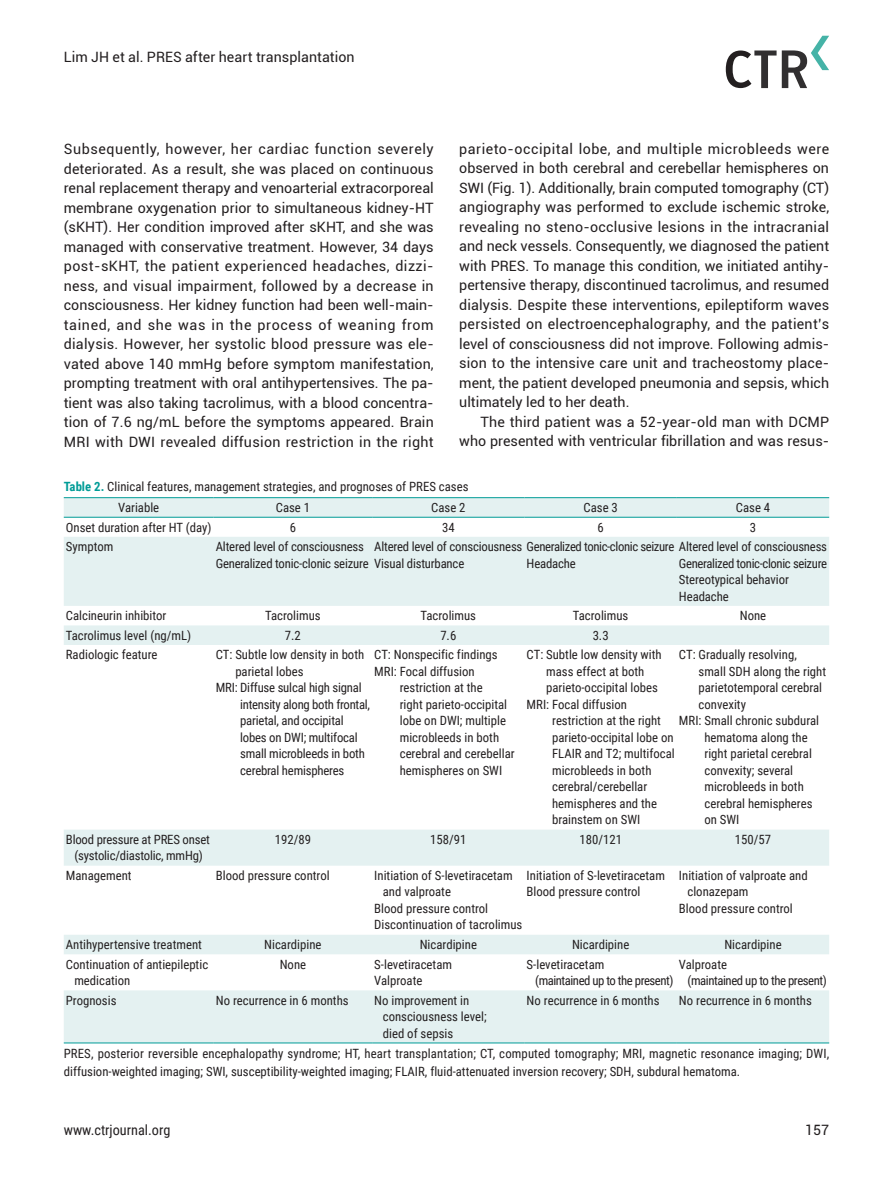
<style>
.page{position:relative;width:893px;height:1191px;background:#fff}
.page>*{position:absolute;margin:0;border:0;box-sizing:border-box;transform-origin:0 0}
.t1{font:14.25px/19.5px "Roboto";color:#231f20;text-align:justify}
.t2{font:14.25px "Roboto Condensed";color:#231f20}
.t3{font:12.75px/16.5px "Roboto Condensed";color:#231f20}
.t4{font:12.75px/16.5px "Roboto Condensed";letter-spacing:-.035em;color:#231f20}
.t5{font:12.75px "Roboto Condensed";letter-spacing:-.02em;color:#231f20}
.s1{font-weight:700;color:#009c97}
</style>
<div class="page">
<svg style="left:726px;top:36px;width:103px;height:52px"></svg>
<svg style="left:64px;top:498px;width:765px;height:544px"></svg>
<hr style="left:64px;top:497px;width:150px;height:1px;background:#009c97">
<hr style="left:214px;top:497px;width:158px;height:1px;background:#009c97">
<hr style="left:372px;top:497px;width:152px;height:1px;background:#009c97">
<hr style="left:524px;top:497px;width:153px;height:1px;background:#009c97">
<hr style="left:677px;top:497px;width:152px;height:1px;background:#009c97">
<hr style="left:64px;top:517px;width:150px;height:1px;background:#009c97">
<hr style="left:214px;top:517px;width:158px;height:1px;background:#009c97">
<hr style="left:372px;top:517px;width:152px;height:1px;background:#009c97">
<hr style="left:524px;top:517px;width:153px;height:1px;background:#009c97">
<hr style="left:677px;top:517px;width:152px;height:1px;background:#009c97">
<hr style="left:64px;top:1042px;width:150px;height:1px;background:#009c97">
<hr style="left:214px;top:1042px;width:158px;height:1px;background:#009c97">
<hr style="left:372px;top:1042px;width:152px;height:1px;background:#009c97">
<hr style="left:524px;top:1042px;width:153px;height:1px;background:#009c97">
<hr style="left:677px;top:1042px;width:152px;height:1px;background:#009c97">
<p class="t1" style="left:64px;top:47px;width:292px">Lim JH et al. PRES after heart transplantation</p>
<p class="t1" style="left:64px;top:139px;width:371px">Subsequently, however, her cardiac function severely deteriorated. As a result, she was placed on continuous renal replacement therapy and venoarterial extracorporeal membrane oxygenation prior to simultaneous kidney-HT (sKHT). Her condition improved after sKHT, and she was managed with conservative treatment. However, 34 days post-sKHT, the patient experienced headaches, dizzi&shy;ness, and visual impairment, followed by a decrease in consciousness. Her kidney function had been well-main&shy;tained, and she was in the process of weaning from dialysis. However, her systolic blood pressure was ele&shy;vated above 140 mmHg before symptom manifestation, prompting treatment with oral antihypertensives. The pa&shy;tient was also taking tacrolimus, with a blood concentra&shy;tion of 7.6 ng/mL before the symptoms appeared. Brain MRI with DWI revealed diffusion restriction in the right</p>
<p class="t1" style="left:459px;top:139px;width:371px">parieto-occipital lobe, and multiple microbleeds were observed in both cerebral and cerebellar hemispheres on SWI (Fig. 1). Additionally, brain computed tomography (CT) angiography was performed to exclude ischemic stroke, revealing no steno-occlusive lesions in the intracranial and neck vessels. Consequently, we diagnosed the patient with PRES. To manage this condition, we initiated antihy&shy;pertensive therapy, discontinued tacrolimus, and resumed dialysis. Despite these interventions, epileptiform waves persisted on electroencephalography, and the patient’s level of consciousness did not improve. Following admis&shy;sion to the intensive care unit and tracheostomy place&shy;ment, the patient developed pneumonia and sepsis, which ultimately led to her death.</p>
<p class="t1" style="left:459px;top:411px;width:371px;text-align:right">The third patient was a 52-year-old man with DCMP who presented with ventricular fibrillation and was resus-</p>
<p class="t3" style="left:118px;top:476px;width:352px;line-height:20.5px;text-indent:-54px"><span class="s1">Table 2.</span> Clinical features, management strategies, and prognoses of PRES cases<br>Variable</p>
<p class="t3" style="left:276px;top:499px;width:36px">Case 1</p>
<p class="t3" style="left:431px;top:499px;width:36px">Case 2</p>
<p class="t3" style="left:583px;top:499px;width:36px">Case 3</p>
<p class="t3" style="left:736px;top:499px;width:36px">Case 4</p>
<p class="t3" style="left:66px;top:518px;width:147px">Onset duration after HT (day)</p>
<p class="t3" style="left:290px;top:518px;width:8px">6</p>
<p class="t3" style="left:442px;top:518px;width:14px">34</p>
<p class="t3" style="left:597px;top:518px;width:8px">6</p>
<p class="t3" style="left:750px;top:518px;width:8px">3</p>
<p class="t3" style="left:66px;top:538px;width:49px">Symptom</p>
<p class="t3" style="left:216px;top:538px;width:250px">Altered level of consciousness<br>Generalized tonic-clonic seizure Visual disturbance</p>
<p class="t3" style="left:527px;top:538px;width:302px;text-indent:-152px">Altered level of consciousness Generalized tonic-clonic seizure Altered level of consciousness<br>Headache</p>
<p class="t3" style="left:679px;top:554px;width:150px">Generalized tonic-clonic seizure<br>Stereotypical behavior<br>Headache</p>
<p class="t3" style="left:66px;top:607px;width:102px">Calcineurin inhibitor</p>
<p class="t3" style="left:265px;top:607px;width:57px">Tacrolimus</p>
<p class="t3" style="left:421px;top:607px;width:57px">Tacrolimus</p>
<p class="t3" style="left:573px;top:607px;width:57px">Tacrolimus</p>
<p class="t3" style="left:740px;top:607px;width:28px">None</p>
<p class="t3" style="left:66px;top:626px;width:127px">Tacrolimus level (ng/mL)</p>
<p class="t3" style="left:285px;top:626px;width:17px">7.2</p>
<p class="t3" style="left:440px;top:626px;width:17px">7.6</p>
<p class="t3" style="left:593px;top:626px;width:17px">3.3</p>
<p class="t3" style="left:66px;top:646px;width:93px">Radiologic feature</p>
<p class="t3" style="left:216px;top:646px;width:150px">CT: Subtle low density in both</p>
<p class="t3" style="left:235px;top:662px;width:70px">parietal lobes</p>
<p class="t3" style="left:216px;top:679px;width:147px">MRI: Diffuse sulcal high signal</p>
<p class="t5" style="left:240px;top:695px;width:131px">intensity along both frontal,</p>
<p class="t3" style="left:240px;top:712px;width:105px">parietal, and occipital</p>
<p class="t3" style="left:240px;top:728px;width:119px">lobes on DWI; multifocal</p>
<p class="t3" style="left:240px;top:745px;width:126px">small microbleeds in both</p>
<p class="t3" style="left:240px;top:761px;width:106px">cerebral hemispheres</p>
<p class="t3" style="left:374px;top:646px;width:125px">CT: Nonspecific findings<br>MRI: Focal diffusion</p>
<p class="t3" style="left:400px;top:679px;width:116px">restriction at the<br>right parieto-occipital lobe on DWI; multiple microbleeds in both cerebral and cerebellar hemispheres on SWI</p>
<p class="t3" style="left:679px;top:646px;width:119px">CT: Gradually resolving,</p>
<p class="t3" style="left:699px;top:662px;width:129px">small SDH along the right</p>
<p class="t3" style="left:699px;top:679px;width:125px">parietotemporal cerebral</p>
<p class="t3" style="left:699px;top:695px;width:49px">convexity</p>
<p class="t3" style="left:679px;top:712px;width:142px">MRI: Small chronic subdural</p>
<p class="t3" style="left:704px;top:728px;width:105px">hematoma along the</p>
<p class="t3" style="left:704px;top:745px;width:109px">right parietal cerebral</p>
<p class="t3" style="left:704px;top:761px;width:90px">convexity; several</p>
<p class="t3" style="left:704px;top:778px;width:101px">microbleeds in both</p>
<p class="t3" style="left:704px;top:794px;width:110px">cerebral hemispheres</p>
<p class="t3" style="left:704px;top:811px;width:36px">on SWI</p>
<p class="t3" style="left:527px;top:646px;width:137px">CT: Subtle low density with</p>
<p class="t3" style="left:546px;top:662px;width:100px">mass effect at both</p>
<p class="t3" style="left:546px;top:679px;width:113px">parieto-occipital lobes</p>
<p class="t3" style="left:527px;top:695px;width:102px">MRI: Focal diffusion</p>
<p class="t3" style="left:552px;top:712px;width:110px">restriction at the right</p>
<p class="t3" style="left:552px;top:728px;width:123px">parieto-occipital lobe on</p>
<p class="t3" style="left:552px;top:745px;width:124px">FLAIR and T2; multifocal</p>
<p class="t3" style="left:552px;top:761px;width:101px">microbleeds in both</p>
<p class="t3" style="left:552px;top:778px;width:97px">cerebral/cerebellar</p>
<p class="t3" style="left:552px;top:794px;width:106px">hemispheres and the</p>
<p class="t3" style="left:552px;top:811px;width:90px">brainstem on SWI</p>
<p class="t3" style="left:66px;top:830px;width:146px;text-align:center">Blood pressure at PRES onset (systolic/diastolic, mmHg)</p>
<p class="t3" style="left:275px;top:830px;width:38px">192/89</p>
<p class="t3" style="left:430px;top:830px;width:38px">158/91</p>
<p class="t3" style="left:579px;top:830px;width:44px">180/121</p>
<p class="t3" style="left:735px;top:830px;width:38px">150/57</p>
<p class="t3" style="left:66px;top:866px;width:67px">Management</p>
<p class="t3" style="left:216px;top:866px;width:115px">Blood pressure control</p>
<p class="t3" style="left:374px;top:866px;width:140px">Initiation of S-levetiracetam</p>
<p class="t3" style="left:383px;top:883px;width:70px">and valproate</p>
<p class="t3" style="left:374px;top:899px;width:115px">Blood pressure control</p>
<p class="t3" style="left:374px;top:916px;width:150px">Discontinuation of tacrolimus</p>
<p class="t3" style="left:527px;top:866px;width:140px">Initiation of S-levetiracetam<br>Blood pressure control</p>
<p class="t3" style="left:679px;top:866px;width:130px">Initiation of valproate and</p>
<p class="t3" style="left:687px;top:883px;width:63px">clonazepam</p>
<p class="t3" style="left:679px;top:899px;width:115px">Blood pressure control</p>
<p class="t3" style="left:66px;top:935px;width:138px">Antihypertensive treatment</p>
<p class="t3" style="left:264px;top:935px;width:59px">Nicardipine</p>
<p class="t3" style="left:420px;top:935px;width:59px">Nicardipine</p>
<p class="t3" style="left:572px;top:935px;width:59px">Nicardipine</p>
<p class="t3" style="left:724px;top:935px;width:59px">Nicardipine</p>
<p class="t3" style="left:74px;top:955px;width:135px;text-indent:-9px">Continuation of antiepileptic medication</p>
<p class="t3" style="left:280px;top:955px;width:28px">None</p>
<p class="t3" style="left:374px;top:955px;width:79px">S-levetiracetam<br>Valproate</p>
<p class="t4" style="left:535px;top:955px;width:140px;text-indent:-9px">S-levetiracetam<br>(maintained up to the present)</p>
<p class="t4" style="left:687px;top:955px;width:141px;text-indent:-9px">Valproate<br>(maintained up to the present)</p>
<p class="t3" style="left:66px;top:991px;width:52px">Prognosis</p>
<p class="t3" style="left:216px;top:991px;width:134px">No recurrence in 6 months</p>
<p class="t3" style="left:383px;top:991px;width:105px;text-indent:-9px">No improvement in consciousness level; died of sepsis</p>
<p class="t3" style="left:527px;top:991px;width:134px">No recurrence in 6 months</p>
<p class="t3" style="left:679px;top:991px;width:134px">No recurrence in 6 months</p>
<p class="t3" style="left:64px;top:1044px;width:767px;line-height:18px">PRES, posterior reversible encephalopathy syndrome; HT, heart transplantation; CT, computed tomography; MRI, magnetic resonance imaging; DWI, diffusion-weighted imaging; SWI, susceptibility-weighted imaging; FLAIR, fluid-attenuated inversion recovery; SDH, subdural hematoma.</p>
<p class="t2" style="left:64px;top:1119px;width:108px">www.ctrjournal.org</p>
<p class="t1" style="left:805px;top:1119px;width:26px">157</p>
</div>
